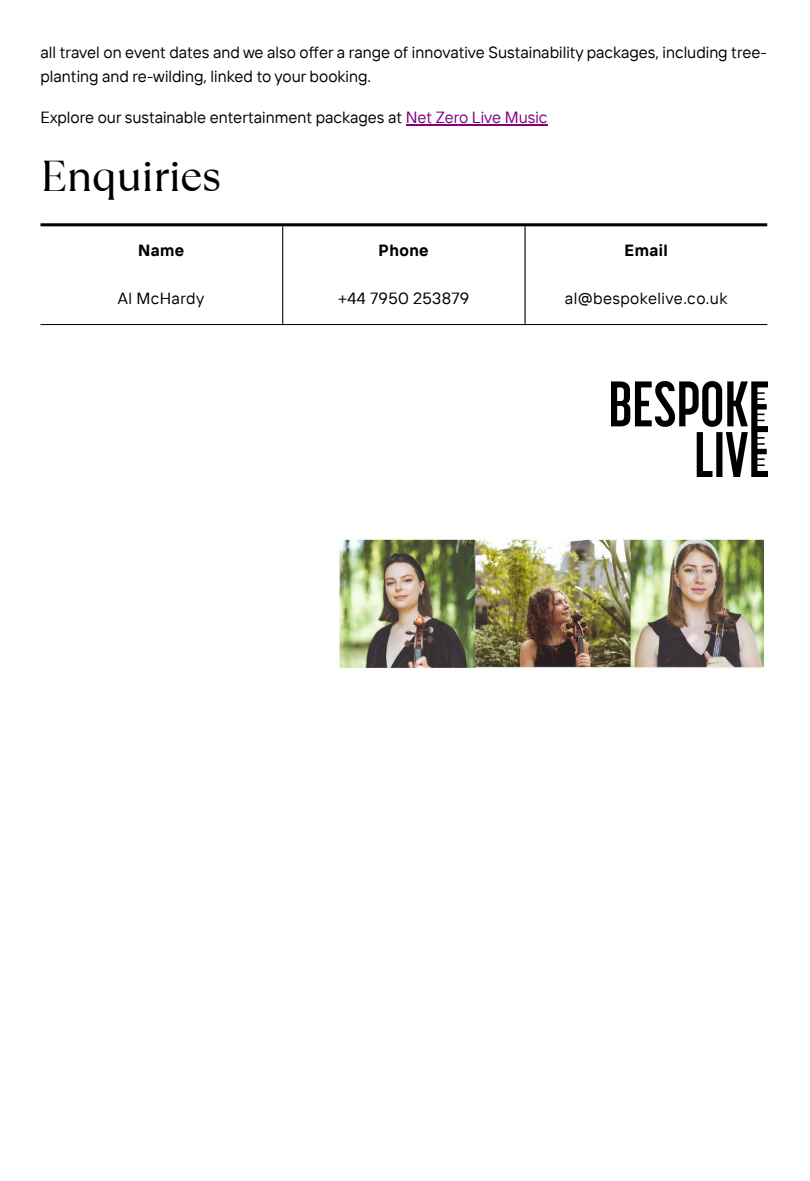
<style>
.page{position:relative;width:810px;height:1181px;background:#fff}
.page>*{position:absolute;margin:0;border:0;box-sizing:border-box;transform-origin:0 0}
.t1{font:43.05px "TT Ramillas";letter-spacing:-.02em;color:#000}
.t2{font:16.2px/24.3px "TT Interphases";color:#000}
.t3{font:16.2px "TT Interphases";letter-spacing:.025em;color:#000}
.t4{font:700 16.2px "TT Interphases";letter-spacing:.025em;color:#000}
.s1{color:#800080}
</style>
<div class="page">
<hr style="left:406px;top:124px;width:142px;height:1px;background:#800080">
<hr style="left:282px;top:226px;width:1px;height:98px;background:#000">
<hr style="left:524px;top:226px;width:2px;height:98px;background:#000">
<hr style="left:41px;top:324px;width:726px;height:1px;background:#000">
<hr style="left:41px;top:223px;width:726px;height:3px;background:#000">
<img style="left:612px;top:382px;width:155px;height:95px">
<img style="left:339px;top:533px;width:426px;height:136px">
<p class="t2" style="left:41px;top:39px;width:728px">all travel on event dates and we also offer a range of innovative Sustainability packages, including tree&shy;planting and re-wilding, linked to your booking.</p>
<p class="t2" style="left:41px;top:105px;width:509px">Explore our sustainable entertainment packages at <span class="s1">Net Zero Live Music</span></p>
<h1 class="t1" style="left:41px;top:146px;width:183px">Enquiries</h1>
<p class="t4" style="left:138px;top:239px;width:48px">Name</p>
<p class="t4" style="left:379px;top:239px;width:52px">Phone</p>
<p class="t4" style="left:625px;top:239px;width:45px">Email</p>
<p class="t3" style="left:118px;top:288px;width:88px">Al McHardy</p>
<p class="t3" style="left:338px;top:288px;width:133px">+44 7950 253879</p>
<p class="t3" style="left:565px;top:288px;width:164px">al@bespokelive.co.uk</p>
</div>
